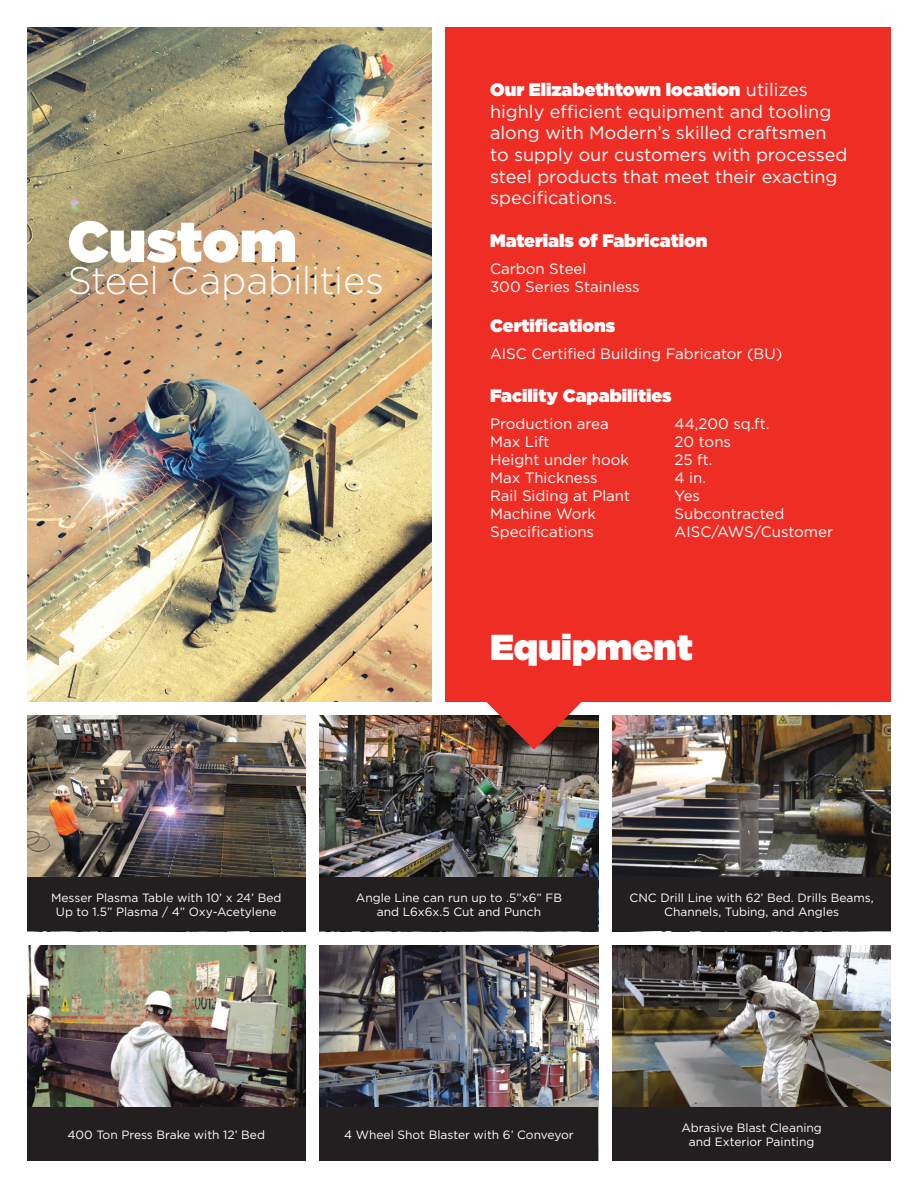
<style>
.page{position:relative;width:918px;height:1188px;background:#fff}
.page>*{position:absolute;margin:0;border:0;box-sizing:border-box;transform-origin:0 0}
.t1{font:900 57.45px "Gotham";color:#fff}
.t2{font:300 38.4px "Gotham";letter-spacing:-.01em;color:#fff}
.t3{font:900 36px "Gotham";color:#fff}
.t4{font:18px/21.6px "Gotham";color:#fff}
.t5{font:900 18px "Gotham";color:#fff}
.t6{font:15px "Gotham";color:#fff}
.t7{font:12px/14.4px "Gotham";color:#fff;text-align:center}
.s1{font-weight:900}
</style>
<div class="page">
<img style="left:27px;top:27px;width:405px;height:675px">
<img style="left:27px;top:945px;width:279px;height:162px">
<img style="left:27px;top:716px;width:279px;height:162px">
<img style="left:612px;top:945px;width:279px;height:162px">
<img style="left:612px;top:716px;width:279px;height:162px">
<img style="left:320px;top:945px;width:278px;height:162px">
<img style="left:320px;top:716px;width:278px;height:162px">
<div style="left:446px;top:27px;width:445px;height:675px;background:#ee2e25"></div>
<div style="left:27px;top:878px;width:279px;height:54px;background:#231f20"></div>
<div style="left:320px;top:878px;width:278px;height:54px;background:#231f20"></div>
<div style="left:612px;top:878px;width:279px;height:54px;background:#231f20"></div>
<div style="left:612px;top:1107px;width:279px;height:54px;background:#231f20"></div>
<div style="left:320px;top:1107px;width:278px;height:54px;background:#231f20"></div>
<div style="left:27px;top:1107px;width:279px;height:54px;background:#231f20"></div>
<svg style="left:483px;top:702px;width:102px;height:48px;background:#963830"></svg>
<p class="t1" style="left:68px;top:200px;width:231px">Custom</p>
<p class="t2" style="left:68px;top:257px;width:318px">Steel Capabilities</p>
<p class="t4" style="left:490px;top:79px;width:359px"><span class="s1">Our Elizabethtown location</span> utilizes highly efficient equipment and tooling along with Modern’s skilled craftsmen to supply our customers with processed steel products that meet their exacting specifications.</p>
<p class="t5" style="left:490px;top:228px;width:219px">Materials of Fabrication</p>
<p class="t6" style="left:490px;top:259px;width:98px">Carbon Steel</p>
<p class="t6" style="left:490px;top:277px;width:151px">300 Series Stainless</p>
<p class="t5" style="left:490px;top:313px;width:127px">Certifications</p>
<p class="t6" style="left:490px;top:344px;width:294px">AISC Certified Building Fabricator (BU)</p>
<p class="t5" style="left:490px;top:383px;width:183px">Facility Capabilities</p>
<p class="t6" style="left:490px;top:414px;width:120px">Production area</p>
<p class="t6" style="left:675px;top:414px;width:96px">44,200 sq.ft.</p>
<p class="t6" style="left:490px;top:432px;width:61px">Max Lift</p>
<p class="t6" style="left:675px;top:432px;width:58px">20 tons</p>
<p class="t6" style="left:490px;top:450px;width:141px">Height under hook</p>
<p class="t6" style="left:675px;top:450px;width:39px">25 ft.</p>
<p class="t6" style="left:490px;top:468px;width:109px">Max Thickness</p>
<p class="t6" style="left:675px;top:468px;width:33px">4 in.</p>
<p class="t6" style="left:490px;top:486px;width:142px">Rail Siding at Plant</p>
<p class="t6" style="left:675px;top:486px;width:27px">Yes</p>
<p class="t6" style="left:490px;top:504px;width:108px">Machine Work</p>
<p class="t6" style="left:675px;top:504px;width:111px">Subcontracted</p>
<p class="t6" style="left:490px;top:522px;width:105px">Specifications</p>
<p class="t6" style="left:675px;top:522px;width:160px">AISC/AWS/Customer</p>
<p class="t3" style="left:490px;top:621px;width:204px">Equipment</p>
<p class="t7" style="left:51px;top:890px;width:232px">Messer Plasma Table with 10’ x 24’ Bed</p>
<p class="t7" style="left:56px;top:905px;width:222px">Up to 1.5” Plasma / 4” Oxy-Acetylene</p>
<p class="t7" style="left:356px;top:890px;width:208px">Angle Line can run up to .5”x6” FB and L6x6x.5 Cut and Punch</p>
<p class="t7" style="left:630px;top:890px;width:246px">CNC Drill Line with 62’ Bed. Drills Beams,<br>Channels, Tubing, and Angles</p>
<p class="t7" style="left:68px;top:1127px;width:199px">400 Ton Press Brake with 12’ Bed</p>
<p class="t7" style="left:344px;top:1127px;width:231px">4 Wheel Shot Blaster with 6’ Conveyor</p>
<p class="t7" style="left:681px;top:1120px;width:142px">Abrasive Blast Cleaning and Exterior Painting</p>
</div>
